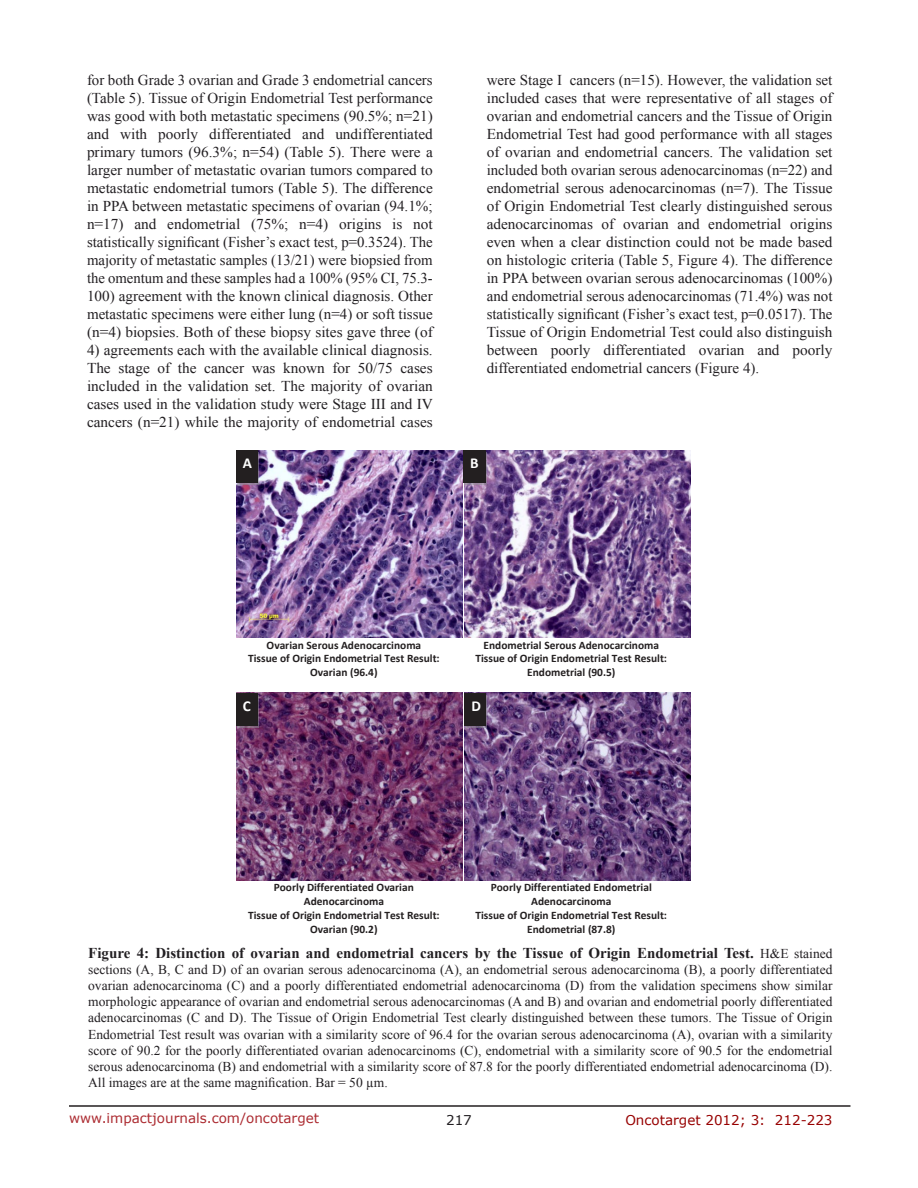
<style>
.page{position:relative;width:918px;height:1188px;background:#fff}
.page>*{position:absolute;margin:0;border:0;box-sizing:border-box;transform-origin:0 0}
.t1{font:700 15.15px "Calibri";color:#fff}
.BodyText{font:15px/18px "Times New Roman";color:#221f22;text-align:justify}
.FigureText{font:700 15px "Times New Roman";color:#221f22}
.FigureText-2{font:13.5px/16.2px "Times New Roman";color:#221f22;text-align:justify}
.t2{font:13.5px "Verdana";color:#ac2b31}
.t3{font:13.5px "Verdana";color:#970000}
.t4{font:13.5px "Verdana";color:#221f22}
.t5{font:700 11.4px/14px "Calibri";color:#231f20;text-align:center}
.s1{font-weight:400;font-size:13.5px}
</style>
<div class="page">
<hr style="left:69px;top:1105px;width:781px;height:2px;background:#231f20">
<img style="left:237px;top:450px;width:453px;height:188px">
<img style="left:237px;top:692px;width:453px;height:188px">
<div style="left:237px;top:452px;width:21px;height:33px;background:#97819c"></div>
<div style="left:236px;top:450px;width:21px;height:33px;background:#231f20"></div>
<div style="left:464px;top:452px;width:23px;height:33px;background:#939598;opacity:.5"></div>
<div style="left:463px;top:450px;width:23px;height:33px;background:#231f20"></div>
<div style="left:237px;top:695px;width:21px;height:33px;background:#939598;opacity:.5"></div>
<div style="left:236px;top:693px;width:21px;height:33px;background:#231f20"></div>
<div style="left:466px;top:695px;width:21px;height:33px;background:#939598;opacity:.5"></div>
<div style="left:465px;top:693px;width:21px;height:33px;background:#231f20"></div>
<p class="BodyText" style="left:87px;top:71px;width:347px">for both Grade 3 ovarian and Grade 3 endometrial cancers (Table 5). Tissue of Origin Endometrial Test performance was good with both metastatic specimens (90.5%; n=21) and with poorly differentiated and undifferentiated primary tumors (96.3%; n=54) (Table 5). There were a larger number of metastatic ovarian tumors compared to metastatic endometrial tumors (Table 5). The difference in PPA between metastatic specimens of ovarian (94.1%; n=17) and endometrial (75%; n=4) origins is not statistically significant (Fisher’s exact test, p=0.3524). The majority of metastatic samples (13/21) were biopsied from the omentum and these samples had a 100% (95% CI, 75.3- 100) agreement with the known clinical diagnosis. Other metastatic specimens were either lung (n=4) or soft tissue (n=4) biopsies. Both of these biopsy sites gave three (of</p>
<p class="BodyText" style="left:87px;top:341px;width:347px">4) agreements each with the available clinical diagnosis.<br>The stage of the cancer was known for 50/75 cases included in the validation set. The majority of ovarian cases used in the validation study were Stage III and IV cancers (n=21) while the majority of endometrial cases</p>
<p class="BodyText" style="left:487px;top:71px;width:347px">were Stage I cancers (n=15). However, the validation set included cases that were representative of all stages of ovarian and endometrial cancers and the Tissue of Origin Endometrial Test had good performance with all stages of ovarian and endometrial cancers. The validation set included both ovarian serous adenocarcinomas (n=22) and endometrial serous adenocarcinomas (n=7). The Tissue of Origin Endometrial Test clearly distinguished serous adenocarcinomas of ovarian and endometrial origins even when a clear distinction could not be made based on histologic criteria (Table 5, Figure 4). The difference in PPA between ovarian serous adenocarcinomas (100%) and endometrial serous adenocarcinomas (71.4%) was not statistically significant (Fisher’s exact test, p=0.0517). The Tissue of Origin Endometrial Test could also distinguish between poorly differentiated ovarian and poorly differentiated endometrial cancers (Figure 4).</p>
<p class="t1" style="left:243px;top:454px;width:11px">A</p>
<p class="t1" style="left:470px;top:454px;width:10px">B</p>
<p class="t5" style="left:248px;top:638px;width:193px">Ovarian Serous Adenocarcinoma<br>Tissue of Origin Endometrial Test Result:<br>Ovarian (96.4)</p>
<p class="t5" style="left:475px;top:638px;width:193px">Endometrial Serous Adenocarcinoma<br>Tissue of Origin Endometrial Test Result:<br>Endometrial (90.5)</p>
<p class="t1" style="left:243px;top:696px;width:10px">C</p>
<p class="t1" style="left:471px;top:696px;width:11px">D</p>
<p class="t5" style="left:248px;top:880px;width:193px">Poorly Differentiated Ovarian<br>Adenocarcinoma<br>Tissue of Origin Endometrial Test Result:<br>Ovarian (90.2)</p>
<p class="t5" style="left:475px;top:880px;width:193px">Poorly Differentiated Endometrial<br>Adenocarcinoma<br>Tissue of Origin Endometrial Test Result:<br>Endometrial (87.8)</p>
<p class="FigureText" style="left:88px;top:942px;width:746px">Figure 4: Distinction of ovarian and endometrial cancers by the Tissue of Origin Endometrial Test. <span class="s1">H&amp;E stained</span></p>
<p class="FigureText-2" style="left:88px;top:961px;width:746px">sections (A, B, C and D) of an ovarian serous adenocarcinoma (A), an endometrial serous adenocarcinoma (B), a poorly differentiated ovarian adenocarcinoma (C) and a poorly differentiated endometrial adenocarcinoma (D) from the validation specimens show similar morphologic appearance of ovarian and endometrial serous adenocarcinomas (A and B) and ovarian and endometrial poorly differentiated adenocarcinomas (C and D). The Tissue of Origin Endometrial Test clearly distinguished between these tumors. The Tissue of Origin Endometrial Test result was ovarian with a similarity score of 96.4 for the ovarian serous adenocarcinoma (A), ovarian with a similarity score of 90.2 for the poorly differentiated ovarian adenocarcinoms (C), endometrial with a similarity score of 90.5 for the endometrial serous adenocarcinoma (B) and endometrial with a similarity score of 87.8 for the poorly differentiated endometrial adenocarcinoma (D).<br>All images are at the same magnification. Bar = 50 µm.</p>
<p class="t2" style="left:69px;top:1109px;width:252px">www.impactjournals.com/oncotarget</p>
<p class="t4" style="left:446px;top:1111px;width:27px">217</p>
<p class="t3" style="left:625px;top:1111px;width:209px">Oncotarget 2012; 3: 212-223</p>
</div>
